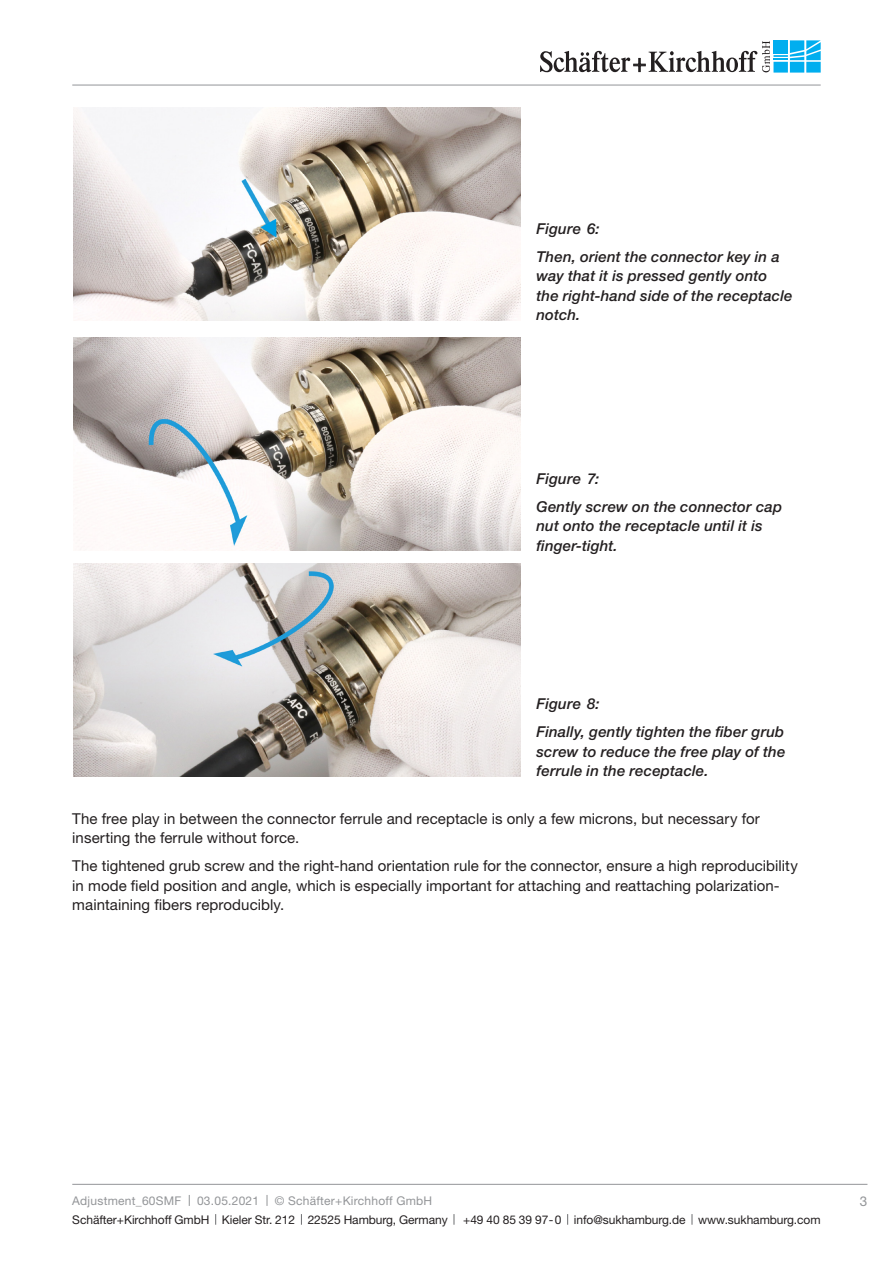
<style>
.page{position:relative;width:893px;height:1263px;background:#fff}
.page>*{position:absolute;margin:0;border:0;box-sizing:border-box;transform-origin:0 0}
.S_K_Fließtext{font:15px/19.5px "Helvetica Neue";letter-spacing:.005em;color:#231f20}
.Bildlegende___seitli{font:italic 500 15px/19.5px "Helvetica Neue";letter-spacing:.01em;color:#231f20}
.t1{font:13.5px "Helvetica Neue";color:#939598}
.t2{font:12px "Helvetica Neue";letter-spacing:-.005em;color:#231f20}
.t3{font:12px "Helvetica Neue";letter-spacing:.02em;color:#939598}
</style>
<div class="page">
<svg style="left:773px;top:72px;width:15px;height:1px"></svg>
<div style="left:790px;top:62px;width:14px;height:11px;background:#69cff5"></div>
<svg style="left:806px;top:72px;width:15px;height:1px"></svg>
<svg style="left:540px;top:40px;width:281px;height:32px"></svg>
<hr style="left:72px;top:85px;width:749px;height:1px;background:#939598">
<hr style="left:72px;top:1184px;width:795px;height:1px;background:#939598">
<img style="left:74px;top:108px;width:446px;height:212px">
<img style="left:74px;top:338px;width:446px;height:213px">
<img style="left:74px;top:564px;width:446px;height:212px">
<p class="Bildlegende___seitli" style="left:536px;top:219px;width:65px">Figure 6:</p>
<p class="Bildlegende___seitli" style="left:536px;top:247px;width:257px">Then, orient the connector key in a way that it is pressed gently onto the right-hand side of the receptacle notch.</p>
<p class="Bildlegende___seitli" style="left:536px;top:468px;width:64px">Figure 7:</p>
<p class="Bildlegende___seitli" style="left:536px;top:496px;width:247px">Gently screw on the connector cap nut onto the receptacle until it is finger-tight.</p>
<p class="Bildlegende___seitli" style="left:536px;top:694px;width:65px">Figure 8:</p>
<p class="Bildlegende___seitli" style="left:536px;top:722px;width:250px;text-align:justify">Finally, gently tighten the fiber grub screw to reduce the free play of the ferrule in the receptacle.</p>
<p class="S_K_Fließtext" style="left:72px;top:808px;width:689px">The free play in between the connector ferrule and receptacle is only a few microns, but necessary for inserting the ferrule without force.</p>
<p class="S_K_Fließtext" style="left:72px;top:856px;width:727px">The tightened grub screw and the right-hand orientation rule for the connector, ensure a high reproducibility in mode field position and angle, which is especially important for attaching and reattaching polarization&shy;maintaining fibers reproducibly.</p>
<p class="t3" style="left:72px;top:1193px;width:111px">Adjustment_60SMF</p>
<p class="t3" style="left:197px;top:1193px;width:64px">03.05.2021</p>
<p class="t3" style="left:275px;top:1193px;width:159px">© Schäfter+Kirchhoff GmbH</p>
<p class="t2" style="left:72px;top:1212px;width:377px">Schäfter+Kirchhoff GmbH Kieler Str. 212 22525 Hamburg, Germany</p>
<p class="t2" style="left:463px;top:1212px;width:359px">+49 40 85 39 97-0 info@sukhamburg.de www.sukhamburg.com</p>
<p class="t1" style="left:860px;top:1193px;width:9px">3</p>
</div>
